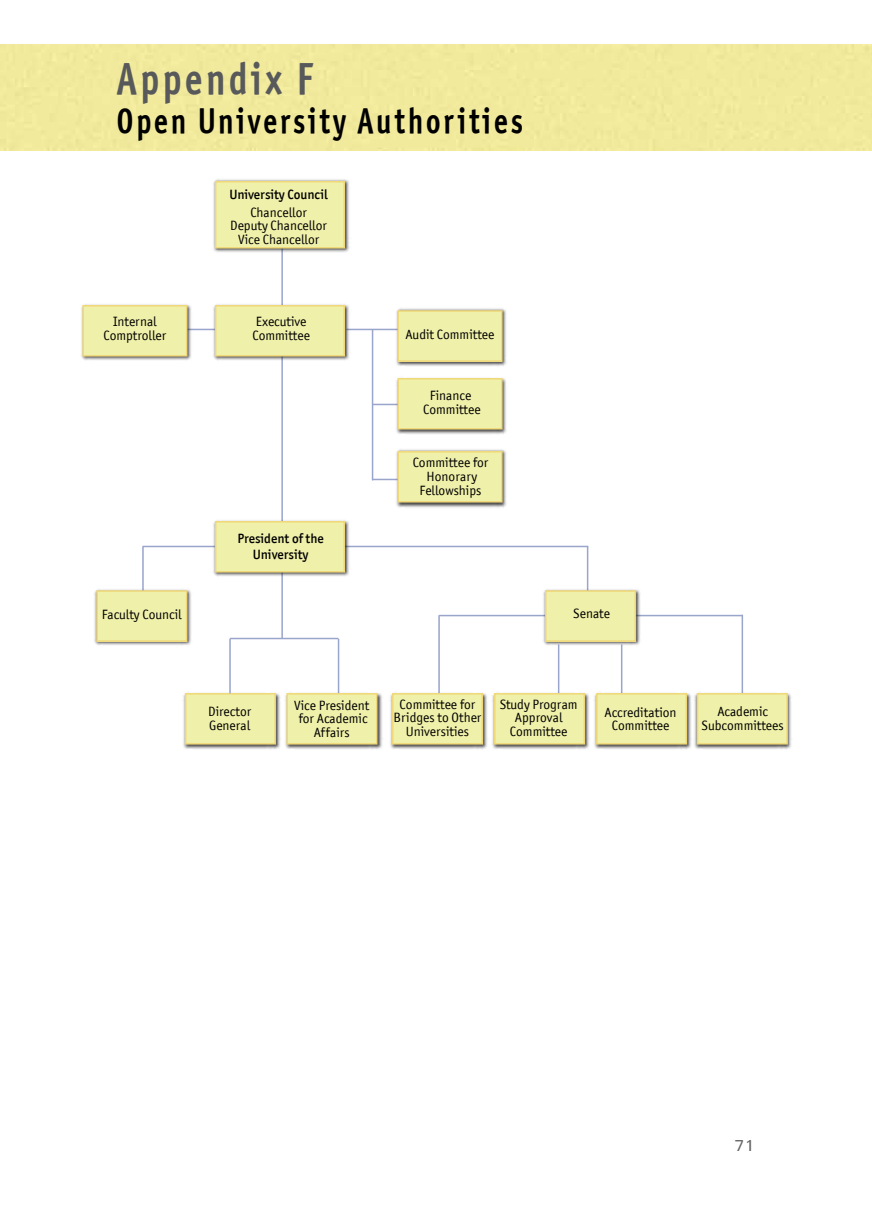
<style>
.page{position:relative;width:872px;height:1212px;background:#fff}
.page>*{position:absolute;margin:0;border:0;box-sizing:border-box;transform-origin:0 0}
.t1{font:45px "Officina Sans OSITCTT Bold";letter-spacing:.1em;color:#58595b;scale:.8 1}
.t2{font:36px "Officina Sans OSITCTT Bold";letter-spacing:.1em;color:#000;scale:.8 1}
.t3{font:19.5px "MF Narkis Tam";color:#636466}
.t4{font:13.5px/13.5px "Officina San ITC";color:#000;text-align:center}
.t5{font:500 13.5px/16.5px "Officina San ITC";color:#000;text-align:center}
</style>
<div class="page">
<hr style="left:439px;top:615px;width:303px;height:1px;background:#9aa5cc">
<hr style="left:621px;top:645px;width:1px;height:70px;background:#9aa5cc">
<hr style="left:558px;top:645px;width:1px;height:70px;background:#9aa5cc">
<hr style="left:587px;top:547px;width:1px;height:70px;background:#9aa5cc">
<img style="left:541px;top:587px;width:102px;height:61px">
<div style="left:546px;top:591px;width:89px;height:50px;background:#eff0a9"></div>
<div style="left:545px;top:590px;width:91px;height:52px;border:2px solid #f0d878"></div>
<hr style="left:142px;top:547px;width:2px;height:70px;background:#9aa5cc">
<hr style="left:281px;top:227px;width:2px;height:412px;background:#9aa5cc">
<hr style="left:372px;top:330px;width:1px;height:150px;background:#9aa5cc">
<hr style="left:741px;top:615px;width:2px;height:91px;background:#9aa5cc">
<hr style="left:438px;top:615px;width:2px;height:91px;background:#9aa5cc">
<hr style="left:338px;top:639px;width:1px;height:70px;background:#9aa5cc">
<hr style="left:230px;top:638px;width:108px;height:1px;background:#9aa5cc">
<hr style="left:142px;top:546px;width:446px;height:1px;background:#9aa5cc">
<hr style="left:346px;top:329px;width:54px;height:1px;background:#9aa5cc">
<hr style="left:163px;top:329px;width:71px;height:1px;background:#9aa5cc">
<svg style="left:373px;top:404px;width:21px;height:1px"></svg>
<svg style="left:373px;top:479px;width:21px;height:1px"></svg>
<img style="left:213px;top:179px;width:137px;height:76px">
<div style="left:216px;top:182px;width:128px;height:66px;background:#eff0a9"></div>
<div style="left:215px;top:181px;width:130px;height:67px;border:2px solid #f0d878"></div>
<img style="left:211px;top:302px;width:141px;height:61px">
<div style="left:216px;top:306px;width:128px;height:50px;background:#eff0a9"></div>
<div style="left:215px;top:305px;width:130px;height:51px;border:2px solid #f0d878"></div>
<img style="left:394px;top:308px;width:113px;height:58px">
<div style="left:398px;top:311px;width:104px;height:50px;background:#eff0a9"></div>
<div style="left:397px;top:310px;width:105px;height:52px;border:2px solid #f0d878"></div>
<img style="left:211px;top:518px;width:141px;height:61px">
<div style="left:216px;top:522px;width:128px;height:50px;background:#eff0a9"></div>
<div style="left:215px;top:521px;width:130px;height:51px;border:2px solid #f0d878"></div>
<img style="left:183px;top:689px;width:200px;height:60px">
<div style="left:287px;top:694px;width:90px;height:50px;background:#eff0a9"></div>
<div style="left:286px;top:693px;width:91px;height:51px;border:2px solid #f0d878"></div>
<img style="left:390px;top:689px;width:402px;height:60px">
<div style="left:393px;top:694px;width:89px;height:50px;background:#eff0a9"></div>
<div style="left:392px;top:693px;width:91px;height:51px;border:2px solid #f0d878"></div>
<div style="left:495px;top:694px;width:89px;height:50px;background:#eff0a9"></div>
<div style="left:494px;top:693px;width:91px;height:51px;border:2px solid #f0d878"></div>
<div style="left:597px;top:694px;width:89px;height:50px;background:#eff0a9"></div>
<div style="left:596px;top:693px;width:91px;height:51px;border:2px solid #f0d878"></div>
<div style="left:186px;top:694px;width:89px;height:50px;background:#eff0a9"></div>
<div style="left:185px;top:693px;width:91px;height:51px;border:2px solid #f0d878"></div>
<hr style="left:229px;top:639px;width:2px;height:54px;background:#9aa5cc">
<img style="left:81px;top:304px;width:114px;height:56px">
<div style="left:83px;top:306px;width:104px;height:50px;background:#eff0a9"></div>
<div style="left:82px;top:305px;width:105px;height:51px;border:2px solid #f0d878"></div>
<img style="left:394px;top:378px;width:113px;height:56px">
<div style="left:398px;top:379px;width:104px;height:50px;background:#eff0a9"></div>
<div style="left:397px;top:378px;width:105px;height:51px;border:2px solid #f0d878"></div>
<img style="left:394px;top:449px;width:113px;height:59px">
<div style="left:398px;top:452px;width:104px;height:50px;background:#eff0a9"></div>
<div style="left:397px;top:451px;width:105px;height:51px;border:2px solid #f0d878"></div>
<img style="left:94px;top:587px;width:97px;height:58px">
<div style="left:97px;top:591px;width:90px;height:50px;background:#eff0a9"></div>
<div style="left:96px;top:590px;width:91px;height:52px;border:2px solid #f0d878"></div>
<div style="left:697px;top:694px;width:90px;height:50px;background:#eff0a9"></div>
<div style="left:697px;top:693px;width:91px;height:51px;border:2px solid #f0d878"></div>
<h1 class="t1" style="left:117px;top:50px;width:246px">Appendix F</h1>
<h2 class="t2" style="left:117px;top:98px;width:509px">Open University Authorities</h2>
<p class="t4" style="left:103px;top:315px;width:64px">Internal<br>Comptroller</p>
<p class="t5" style="left:229px;top:186px;width:100px">University Council</p>
<p class="t4" style="left:230px;top:205px;width:98px">Chancellor<br>Deputy Chancellor<br>Vice Chancellor</p>
<p class="t4" style="left:252px;top:315px;width:59px;text-align:left">Executive<br>Committee</p>
<p class="t5" style="left:237px;top:530px;width:88px">President of the<br>University</p>
<p class="t4" style="left:405px;top:328px;width:90px">Audit Committee</p>
<p class="t4" style="left:423px;top:389px;width:59px">Finance<br>Committee</p>
<p class="t4" style="left:413px;top:456px;width:77px">Committee for<br>Honorary<br>Fellowships</p>
<p class="t4" style="left:102px;top:607px;width:81px">Faculty Council</p>
<p class="t4" style="left:573px;top:606px;width:38px">Senate</p>
<p class="t4" style="left:208px;top:705px;width:45px;text-align:left">Director<br>General</p>
<p class="t4" style="left:393px;top:697px;width:89px">Committee for<br>Bridges to Other<br>Universities</p>
<p class="t4" style="left:294px;top:698px;width:77px">Vice President for Academic<br>Affairs</p>
<p class="t4" style="left:500px;top:697px;width:79px">Study Program<br>Approval<br>Committee</p>
<p class="t4" style="left:604px;top:705px;width:73px">Accreditation<br>Committee</p>
<p class="t4" style="left:701px;top:705px;width:84px">Academic<br>Subcommittees</p>
<h3 class="t3" style="left:734px;top:1134px;width:22px">71</h3>
</div>
